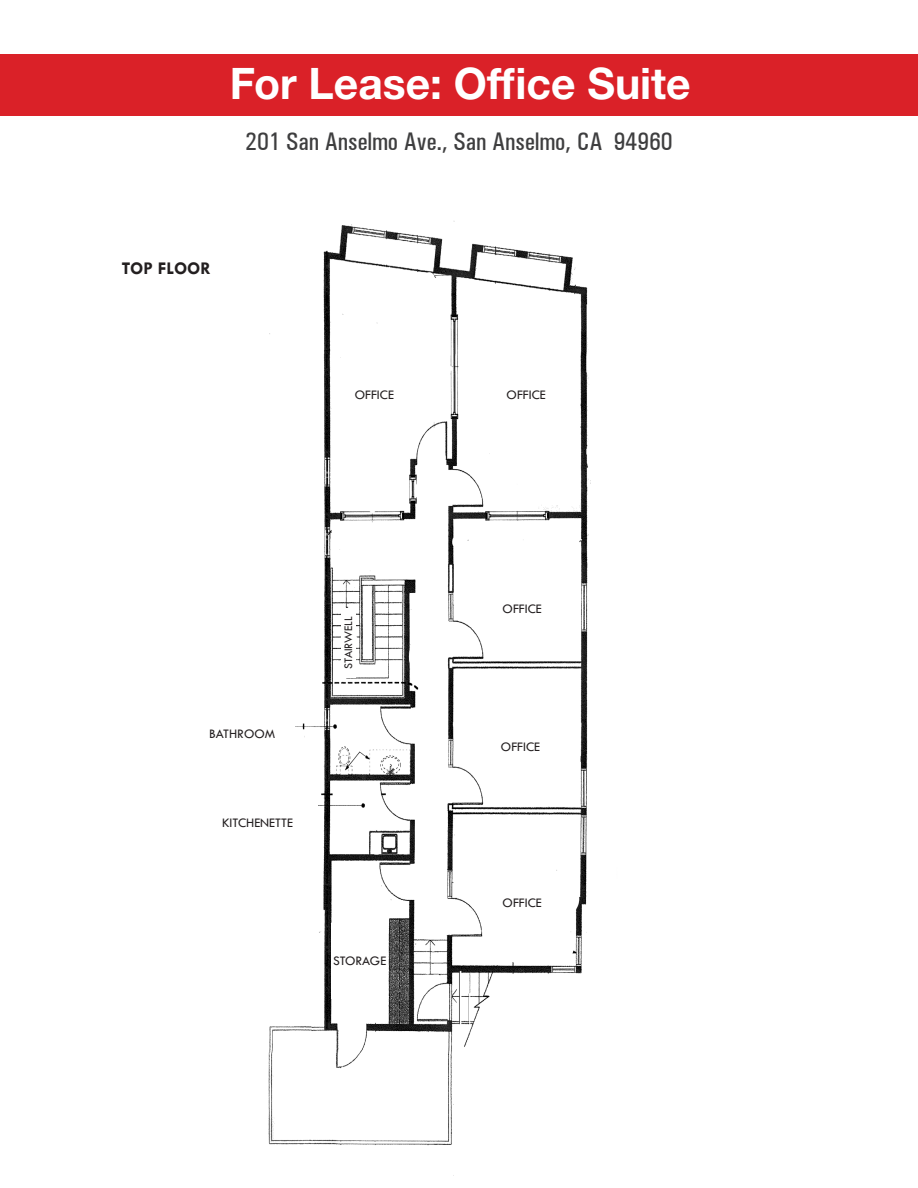
<style>
.page{position:relative;width:918px;height:1188px;background:#fff}
.page>*{position:absolute;margin:0;border:0;box-sizing:border-box;transform-origin:0 0}
.t1{font:700 43.5px "Helvetica Neue LT Std";color:#fff}
.t2{font:500 condensed 25.5px "Univers";color:#3e3e3f}
.t3{font:700 18px "Tw Cen";color:#231f20}
.t4{font:13.5px "Tw Cen";color:#231f20}
.t5{font:12px "Tw Cen";color:#231f20}
</style>
<div class="page">
<div style="left:0;top:54px;width:918px;height:62px;background:#da2128"></div>
<img style="left:268px;top:221px;width:323px;height:955px">
<div style="left:332px;top:923px;width:56px;height:76px;background:#fff"></div>
<div style="left:341px;top:363px;width:67px;height:63px;background:#fff"></div>
<div style="left:493px;top:363px;width:67px;height:63px;background:#fff"></div>
<div style="left:489px;top:577px;width:67px;height:62px;background:#fff"></div>
<div style="left:487px;top:716px;width:67px;height:62px;background:#fff"></div>
<div style="left:489px;top:871px;width:67px;height:63px;background:#fff"></div>
<div style="left:189px;top:717px;width:106px;height:81px;background:#fff"></div>
<div style="left:198px;top:804px;width:120px;height:86px;background:#fff"></div>
<div style="left:341px;top:608px;width:14px;height:70px;background:#fff"></div>
<h1 class="t1" style="left:230px;top:56px;width:463px">For Lease: Office Suite</h1>
<h2 class="t2" style="left:245px;top:127px;width:429px">201 San Anselmo Ave., San Anselmo, CA 94960</h2>
<p class="t3" style="left:122px;top:257px;width:91px">TOP FLOOR</p>
<p class="t4" style="left:355px;top:387px;width:41px">OFFICE</p>
<p class="t4" style="left:507px;top:387px;width:41px">OFFICE</p>
<p class="t5" style="left:341px;top:669px;width:55px;rotate:-90deg">STAIRWELL</p>
<p class="t4" style="left:503px;top:600px;width:41px">OFFICE</p>
<p class="t4" style="left:209px;top:726px;width:68px">BATHROOM</p>
<p class="t4" style="left:222px;top:815px;width:72px">KITCHENETTE</p>
<p class="t4" style="left:333px;top:953px;width:55px">STORAGE</p>
<p class="t4" style="left:501px;top:739px;width:41px">OFFICE</p>
<p class="t4" style="left:503px;top:895px;width:41px">OFFICE</p>
</div>
